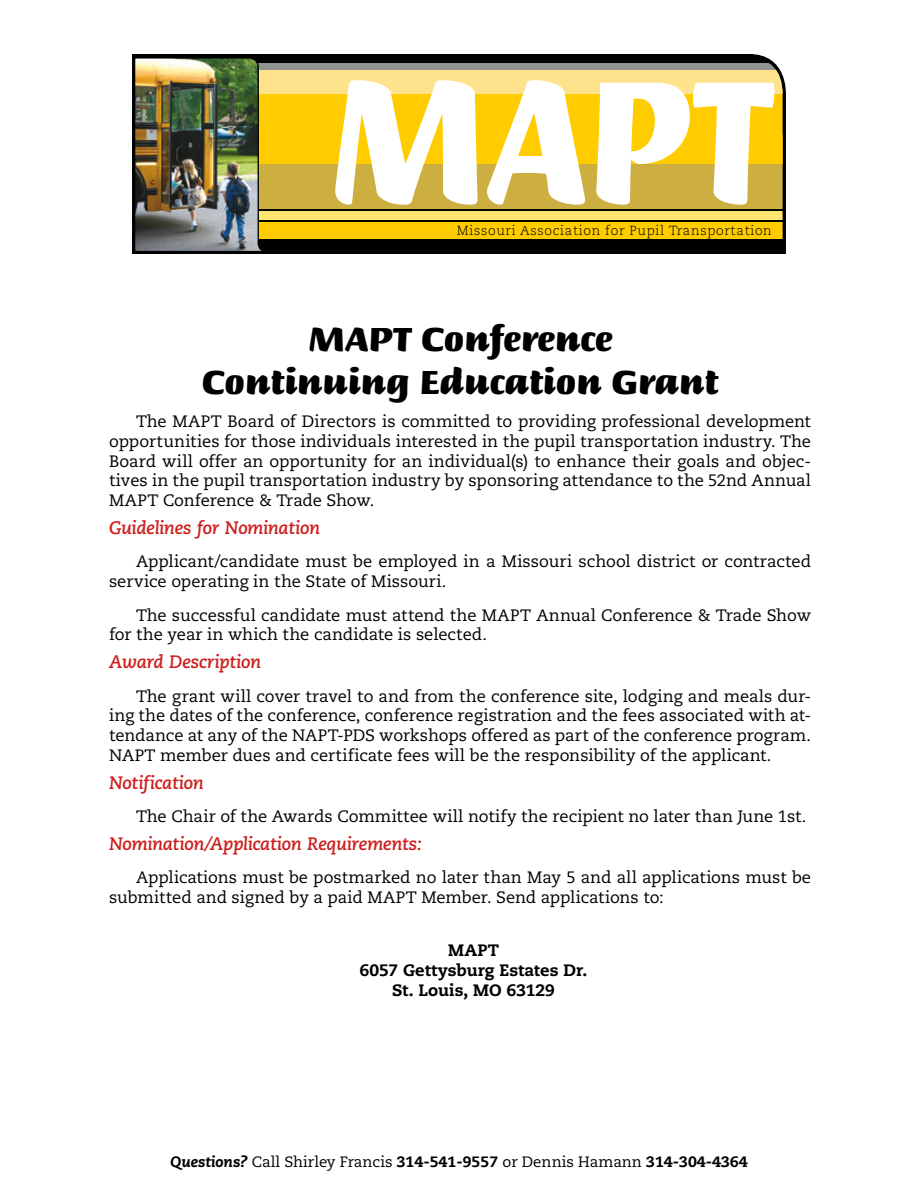
<style>
.page{position:relative;width:918px;height:1188px;background:#fff}
.page>*{position:absolute;margin:0;border:0;box-sizing:border-box;transform-origin:0 0}
.big-ass_title{font:900 36px/43.2px "Briem Script Std";color:#000;text-align:center}
.Article_subheaders{font:italic 700 18px "Caecilia LT Std";letter-spacing:-.02em;color:#cc1f1d}
.Article_body{font:16.5px/19.8px "Caecilia LT Std";letter-spacing:-.005em;color:#000}
.Article_body-2{font:800 16.5px "Caecilia LT Std";color:#000}
.t1{font:15px "Caecilia LT Std";color:#000}
.t2{font:300 13.2px "Caecilia LT Std";letter-spacing:.05em;color:#000}
.s1{font-weight:800;font-style:italic}
.s2{font-weight:800}
</style>
<div class="page">
<svg style="left:132px;top:54px;width:654px;height:200px;background:#0c0c0c"></svg>
<img style="left:133px;top:57px;width:650px;height:196px">
<p class="t2" style="left:457px;top:223px;width:316px">Missouri Association for Pupil Transportation</p>
<p class="big-ass_title" style="left:202px;top:317px;width:518px">MAPT Conference<br>Continuing Education Grant</p>
<p class="Article_body" style="left:109px;top:412px;width:704px;text-align:justify;text-indent:27px">The MAPT Board of Directors is committed to providing professional development opportunities for those individuals interested in the pupil transportation industry. The Board will offer an opportunity for an individual(s) to enhance their goals and objec&shy;tives in the pupil transportation industry by sponsoring attendance to the 52nd Annual MAPT Conference &amp; Trade Show.</p>
<p class="Article_subheaders" style="left:109px;top:517px;width:213px">Guidelines for Nomination</p>
<p class="Article_body" style="left:109px;top:552px;width:704px;text-indent:27px">Applicant/candidate must be employed in a Missouri school district or contracted service operating in the State of Missouri.</p>
<p class="Article_body" style="left:109px;top:605px;width:704px;text-indent:27px">The successful candidate must attend the MAPT Annual Conference &amp; Trade Show for the year in which the candidate is selected.</p>
<p class="Article_subheaders" style="left:109px;top:651px;width:154px">Award Description</p>
<p class="Article_body" style="left:109px;top:686px;width:704px;text-align:justify;text-indent:27px">The grant will cover travel to and from the conference site, lodging and meals dur&shy;ing the dates of the conference, conference registration and the fees associated with at&shy;tendance at any of the NAPT-PDS workshops offered as part of the conference program.<br>NAPT member dues and certificate fees will be the responsibility of the applicant.</p>
<p class="Article_subheaders" style="left:109px;top:772px;width:96px">Notification</p>
<p class="Article_body" style="left:136px;top:807px;width:672px">The Chair of the Awards Committee will notify the recipient no later than June 1st.</p>
<p class="Article_subheaders" style="left:109px;top:833px;width:315px">Nomination/Application Requirements:</p>
<p class="Article_body" style="left:109px;top:868px;width:704px;text-indent:27px">Applications must be postmarked no later than May 5 and all applications must be submitted and signed by a paid MAPT Member. Send applications to:</p>
<p class="Article_body-2" style="left:448px;top:940px;width:52px">MAPT</p>
<p class="Article_body-2" style="left:360px;top:960px;width:229px">6057 Gettysburg Estates Dr.</p>
<p class="Article_body-2" style="left:392px;top:980px;width:165px">St. Louis, MO 63129</p>
<p class="t1" style="left:171px;top:1153px;width:579px"><span class="s1">Questions?</span> Call Shirley Francis <span class="s2">314-541-9557</span> or Dennis Hamann <span class="s2">314-304-4364</span></p>
</div>
